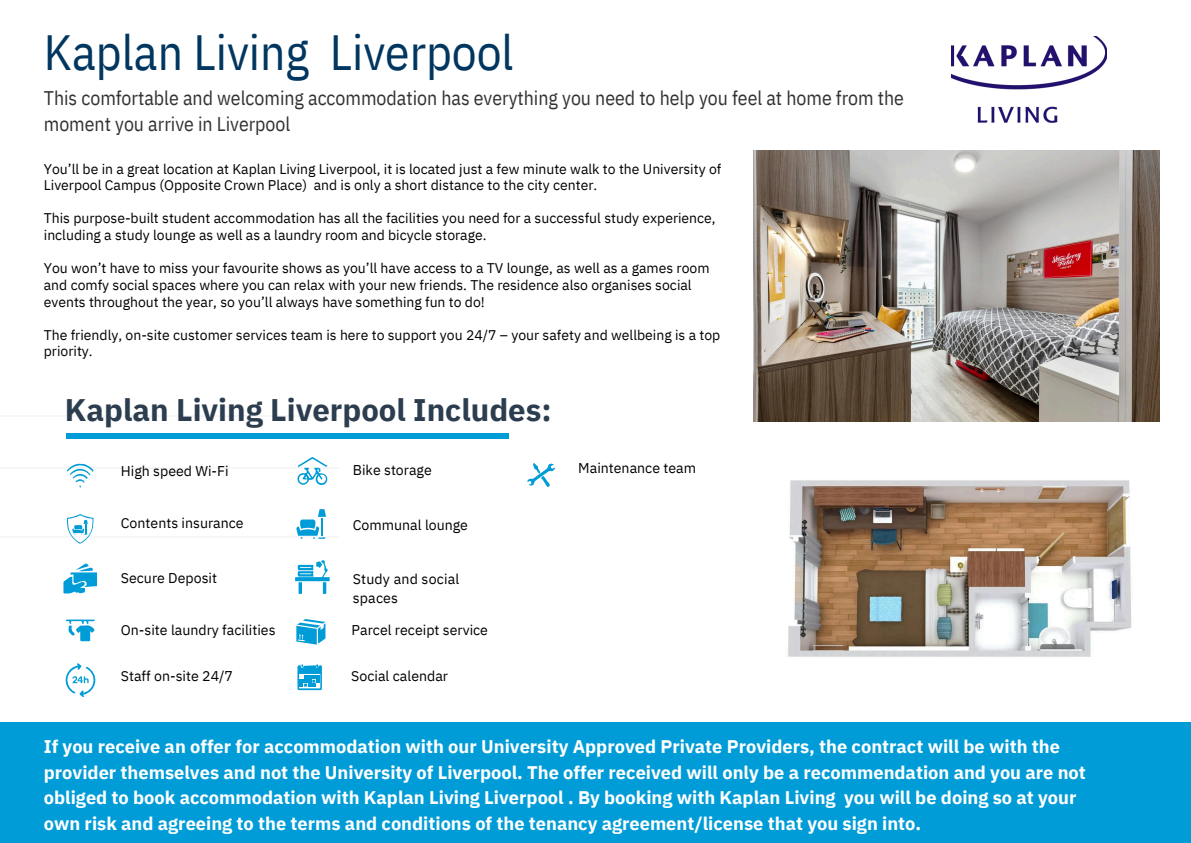
<style>
.page{position:relative;width:1191px;height:843px;background:#fff}
.page>*{position:absolute;margin:0;border:0;box-sizing:border-box;transform-origin:0 0}
.t1{font:49.4px "IBM Plex Sans Cond";color:#00365f}
.t2{font:700 31.1px "IBM Plex Sans";color:#2b3d4e}
.t3{font:19.7px/25.9px "IBM Plex Sans Cond";color:#333332}
.t4{font:700 18.2px/25.5px "IBM Plex Sans";color:#fff}
.t5{font:14.1px/19.1px "IBM Plex Sans";color:#000}
.t6{font:14px/16.6px "IBM Plex Sans";color:#000}
</style>
<div class="page">
<hr style="left:27px;top:415px;width:311px;height:1px;background:#f6f6f6">
<hr style="left:27px;top:467px;width:311px;height:1px;background:#f6f6f6">
<hr style="left:27px;top:536px;width:311px;height:1px;background:#f6f6f6">
<img style="left:951px;top:36px;width:155px;height:86px">
<img style="left:753px;top:150px;width:406px;height:271px">
<div style="left:0;top:722px;width:1190px;height:120px;background:#009cd7"></div>
<div style="left:66px;top:433px;width:442px;height:5px;background:#009cd7"></div>
<svg style="left:297px;top:664px;width:25px;height:26px"></svg>
<svg style="left:296px;top:619px;width:29px;height:25px"></svg>
<svg style="left:527px;top:463px;width:28px;height:24px"></svg>
<svg style="left:66px;top:619px;width:29px;height:22px"></svg>
<svg style="left:63px;top:563px;width:34px;height:30px"></svg>
<svg style="left:67px;top:463px;width:27px;height:24px"></svg>
<svg style="left:66px;top:663px;width:29px;height:34px"></svg>
<svg style="left:67px;top:514px;width:27px;height:29px"></svg>
<svg style="left:297px;top:457px;width:30px;height:28px"></svg>
<svg style="left:296px;top:509px;width:30px;height:29px"></svg>
<svg style="left:295px;top:560px;width:35px;height:33px"></svg>
<img style="left:788px;top:480px;width:344px;height:177px">
<p class="t1" style="left:44px;top:20px;width:471px">Kaplan Living Liverpool</p>
<p class="t3" style="left:44px;top:84px;width:861px">This comfortable and welcoming accommodation has everything you need to help you feel at home from the moment you arrive in Liverpool</p>
<p class="t6" style="left:44px;top:160px;width:679px">You’ll be in a great location at Kaplan Living Liverpool, it is located just a few minute walk to the University of<br>Liverpool Campus (Opposite Crown Place) and is only a short distance to the city center.</p>
<p class="t6" style="left:44px;top:210px;width:673px">This purpose-built student accommodation has all the facilities you need for a successful study experience, including a study lounge as well as a laundry room and bicycle storage.</p>
<p class="t6" style="left:44px;top:260px;width:667px">You won’t have to miss your favourite shows as you’ll have access to a TV lounge, as well as a games room and comfy social spaces where you can relax with your new friends. The residence also organises social events throughout the year, so you’ll always have something fun to do!</p>
<h2 class="t6" style="left:44px;top:326px;width:678px">The friendly, on-site customer services team is here to support you 24/7 – your safety and wellbeing is a top priority.</h2>
<p class="t2" style="left:65px;top:389px;width:488px">Kaplan Living Liverpool Includes:</p>
<h1 class="t5" style="left:121px;top:461px;width:109px">High speed Wi-Fi</h1>
<p class="t5" style="left:121px;top:513px;width:124px">Contents insurance</p>
<p class="t5" style="left:121px;top:567px;width:98px">Secure Deposit</p>
<p class="t5" style="left:121px;top:620px;width:156px">On-site laundry facilities</p>
<p class="t5" style="left:121px;top:665px;width:114px">Staff on-site 24/7</p>
<p class="t5" style="left:353px;top:459px;width:81px">Bike storage</p>
<p class="t5" style="left:353px;top:515px;width:117px">Communal lounge</p>
<p class="t5" style="left:353px;top:568px;width:108px">Study and social spaces</p>
<p class="t5" style="left:351px;top:620px;width:138px">Parcel receipt service</p>
<p class="t5" style="left:351px;top:665px;width:98px">Social calendar</p>
<p class="t5" style="left:578px;top:458px;width:119px">Maintenance team</p>
<p class="t4" style="left:44px;top:733px;width:1043px">If you receive an offer for accommodation with our University Approved Private Providers, the contract will be with the provider themselves and not the University of Liverpool. The offer received will only be a recommendation and you are not obliged to book accommodation with Kaplan Living Liverpool . By booking with Kaplan Living you will be doing so at your own risk and agreeing to the terms and conditions of the tenancy agreement/license that you sign into.</p>
</div>
